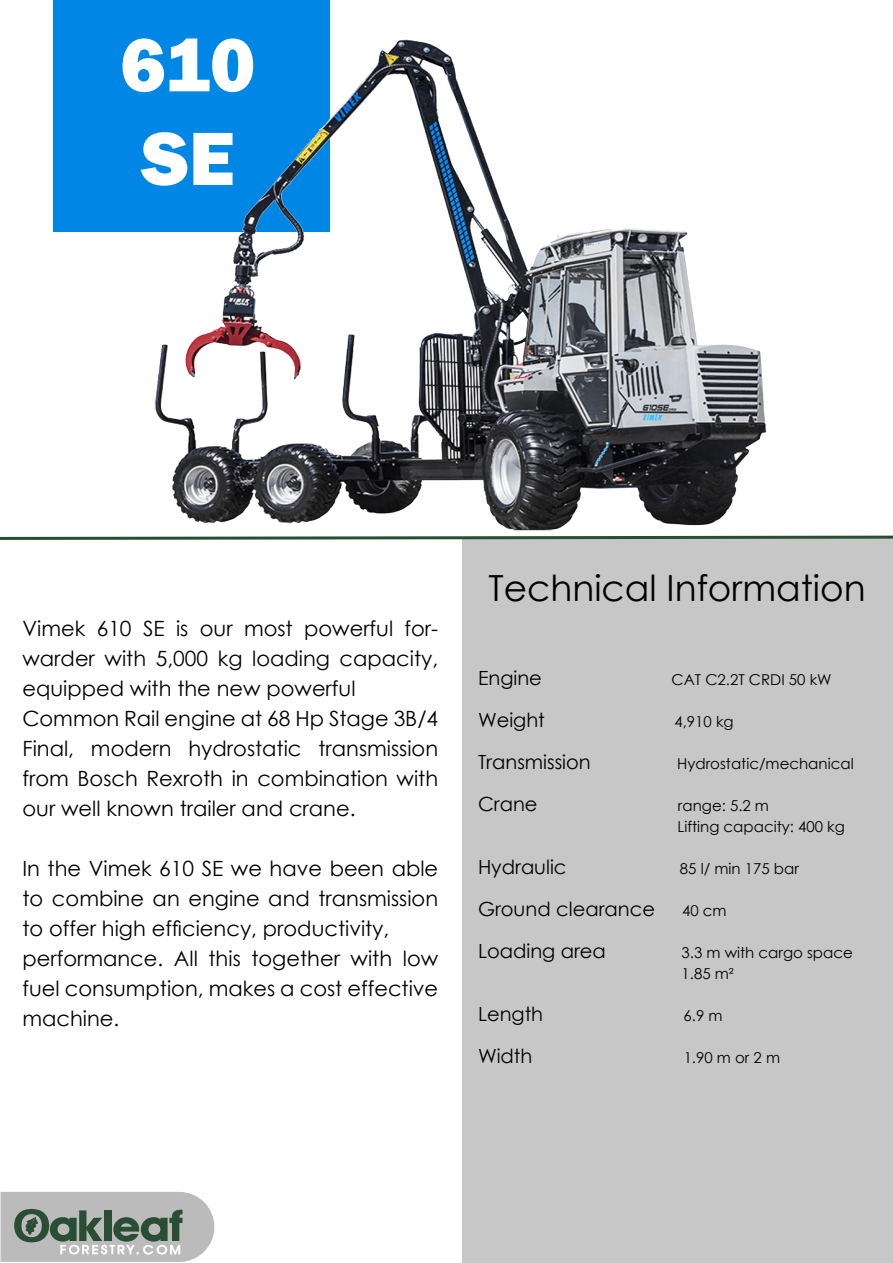
<style>
.page{position:relative;width:893px;height:1263px;background:#fff}
.page>*{position:absolute;margin:0;border:0;box-sizing:border-box;transform-origin:0 0}
.t1{font:800 78px "Franklin Gothic";color:#fff}
.t2{font:36px "Century Gothic";color:#000}
.t3{font:21px/30px "Century Gothic";color:#000;text-align:justify}
.t4{font:19.5px "Century Gothic";color:#000}
.t5{font:15px "Century Gothic";color:#000}
</style>
<div class="page">
<div style="left:54px;top:0;width:276px;height:232px;background:#0087e5"></div>
<img style="left:154px;top:39px;width:613px;height:492px">
<div style="left:462px;top:539px;width:430px;height:724px;background:#c7c7c7"></div>
<svg style="left:0;top:535px;width:893px;height:6px"></svg>
<svg style="left:1px;top:1192px;width:213px;height:70px;background:#a2a9a4"></svg>
<p class="t1" style="left:120px;top:15px;width:137px">610</p>
<p class="t1" style="left:142px;top:108px;width:94px">SE</p>
<p class="t3" style="left:22px;top:613px;width:417px">Vimek 610 SE is our most powerful for&shy;warder with 5,000 kg loading capacity, equipped with the new powerful</p>
<p class="t3" style="left:22px;top:703px;width:417px">Common Rail engine at 68 Hp Stage 3B/4<br>Final, modern hydrostatic transmission from Bosch Rexroth in combination with our well known trailer and crane.</p>
<p class="t3" style="left:22px;top:853px;width:417px">In the Vimek 610 SE we have been able to combine an engine and transmission to offer high efficiency, productivity,</p>
<p class="t3" style="left:22px;top:943px;width:417px">performance. All this together with low fuel consumption, makes a cost effective machine.</p>
<p class="t2" style="left:488px;top:563px;width:379px">Technical Information</p>
<p class="t4" style="left:478px;top:664px;width:65px">Engine</p>
<p class="t5" style="left:671px;top:669px;width:162px">CAT C2.2T CRDI 50 kW</p>
<p class="t4" style="left:478px;top:706px;width:68px">Weight</p>
<p class="t5" style="left:674px;top:711px;width:61px">4,910 kg</p>
<p class="t4" style="left:478px;top:748px;width:114px">Transmission</p>
<p class="t5" style="left:677px;top:753px;width:178px">Hydrostatic/mechanical</p>
<p class="t4" style="left:478px;top:790px;width:61px">Crane</p>
<p class="t5" style="left:678px;top:795px;width:93px">range: 5.2 m</p>
<p class="t5" style="left:677px;top:816px;width:169px">Lifting capacity: 400 kg</p>
<p class="t4" style="left:478px;top:853px;width:90px">Hydraulic</p>
<p class="t5" style="left:680px;top:858px;width:120px">85 l/ min 175 bar</p>
<p class="t4" style="left:478px;top:895px;width:179px">Ground clearance</p>
<p class="t5" style="left:682px;top:900px;width:46px">40 cm</p>
<p class="t4" style="left:478px;top:937px;width:129px">Loading area</p>
<p class="t5" style="left:681px;top:942px;width:173px">3.3 m with cargo space</p>
<p class="t5" style="left:682px;top:963px;width:54px">1.85 m²</p>
<p class="t4" style="left:478px;top:1000px;width:67px">Length</p>
<p class="t5" style="left:684px;top:1005px;width:40px">6.9 m</p>
<p class="t4" style="left:478px;top:1042px;width:56px">Width</p>
<p class="t5" style="left:684px;top:1047px;width:98px">1.90 m or 2 m</p>
</div>
